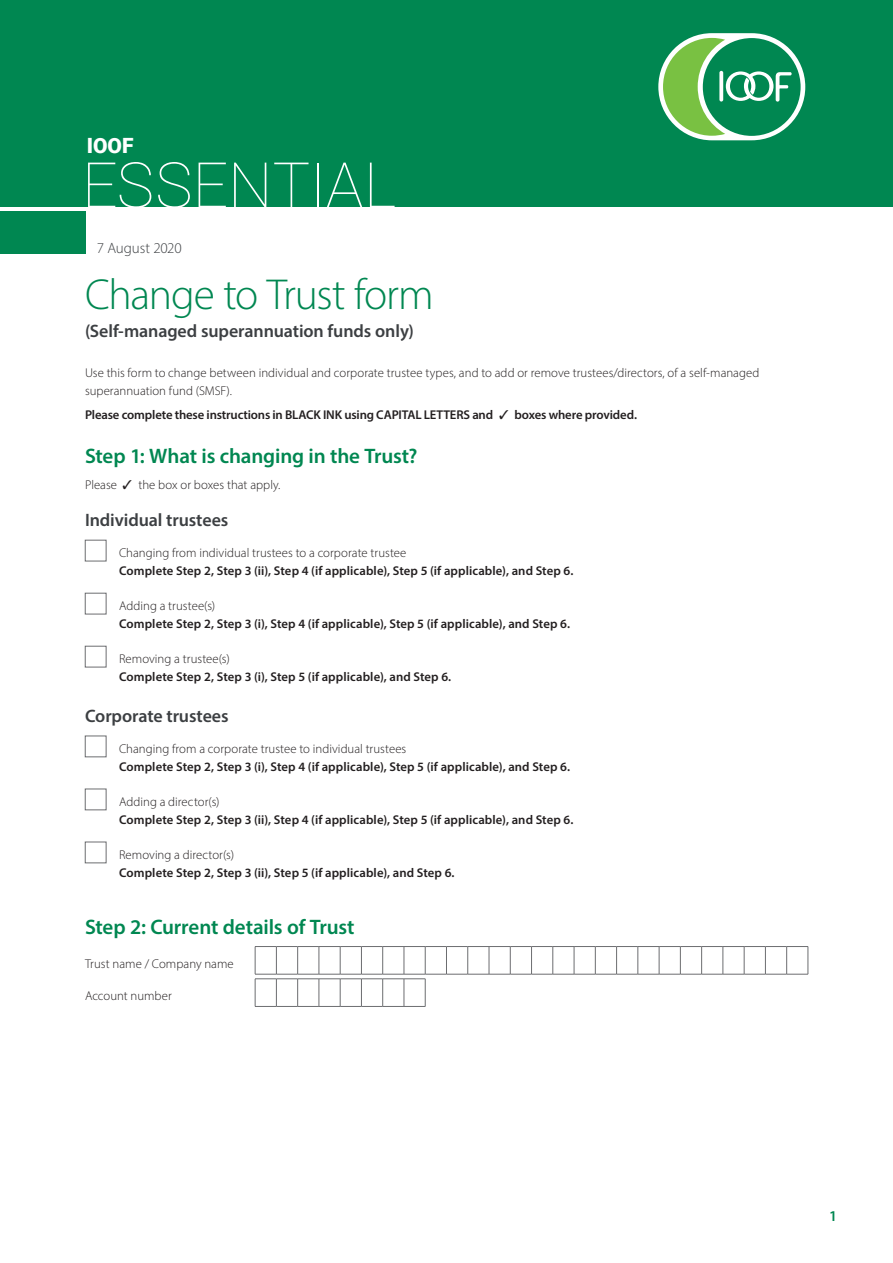
<style>
.page{position:relative;width:893px;height:1263px;background:#fff}
.page>*{position:absolute;margin:0;border:0;box-sizing:border-box;transform-origin:0 0}
.t1{font:100 63px "Roboto";color:#fff}
.t2{font:300 43.5px "Myriad Pro";letter-spacing:-.03em;color:#008751}
.t3{font:600 21px "Myriad Pro";letter-spacing:-.005em;color:#008751}
.t4{font:900 21px "Roboto";color:#fff}
.t5{font:600 18px "Myriad Pro";letter-spacing:-.005em;color:#3c3f42}
.t6{font:300 15px "Myriad Pro";letter-spacing:-.015em;color:#3c3f42}
.t7{font:600 15px "Myriad Pro";color:#008751}
.t8{font:600 12.75px "Myriad Pro";letter-spacing:.005em;color:#231f20}
.t9{font:300 12.75px/18px "Myriad Pro";letter-spacing:.005em;color:#231f20}
</style>
<div class="page">
<div style="left:0;top:211px;width:86px;height:42px;background:#008751"></div>
<div style="left:0;top:0;width:893px;height:207px;background:#008751"></div>
<div style="left:658px;top:33px;width:147px;height:107px;background:#fff;border-radius:54px"></div>
<div style="left:703px;top:38px;width:98px;height:98px;background:#008751;border-radius:50%"></div>
<svg style="left:663px;top:38px;width:129px;height:98px"></svg>
<div style="left:85px;top:540px;width:21px;height:21px;background:#fff;border:1px solid #6c6d70"></div>
<div style="left:85px;top:593px;width:21px;height:21px;background:#fff;border:1px solid #6c6d70"></div>
<div style="left:85px;top:646px;width:21px;height:21px;background:#fff;border:1px solid #6c6d70"></div>
<div style="left:85px;top:736px;width:21px;height:21px;background:#fff;border:1px solid #6c6d70"></div>
<div style="left:85px;top:789px;width:21px;height:21px;background:#fff;border:1px solid #6c6d70"></div>
<div style="left:85px;top:842px;width:21px;height:21px;background:#fff;border:1px solid #6c6d70"></div>
<svg style="left:254px;top:946px;width:555px;height:61px"></svg>
<h3 class="t4" style="left:87px;top:131px;width:48px">IOOF</h3>
<h1 class="t1" style="left:82px;top:141px;width:316px">ESSENTIAL</h1>
<p class="t6" style="left:97px;top:239px;width:86px">7 August 2020</p>
<h2 class="t2" style="left:85px;top:268px;width:350px">Change to Trust form</h2>
<h3 class="t5" style="left:85px;top:320px;width:330px">(Self-managed superannuation funds only)</h3>
<p class="t9" style="left:85px;top:363px;width:676px">Use this form to change between individual and corporate trustee types, and to add or remove trustees/directors, of a self-managed superannuation fund (SMSF).</p>
<p class="t8" style="left:85px;top:407px;width:553px">Please complete these instructions in BLACK INK using CAPITAL LETTERS and ✓ boxes where provided.</p>
<h3 class="t3" style="left:85px;top:442px;width:334px">Step 1: What is changing in the Trust?</h3>
<p class="t9" style="left:85px;top:476px;width:197px">Please ✓ the box or boxes that apply.</p>
<h3 class="t5" style="left:85px;top:509px;width:145px">Individual trustees</h3>
<p class="t9" style="left:119px;top:543px;width:289px">Changing from individual trustees to a corporate trustee</p>
<p class="t8" style="left:119px;top:562px;width:456px">Complete Step 2, Step 3 (ii), Step 4 (if applicable), Step 5 (if applicable), and Step 6.</p>
<p class="t9" style="left:119px;top:596px;width:98px">Adding a trustee(s)</p>
<p class="t8" style="left:119px;top:615px;width:453px">Complete Step 2, Step 3 (i), Step 4 (if applicable), Step 5 (if applicable), and Step 6.</p>
<p class="t9" style="left:119px;top:649px;width:112px">Removing a trustee(s)</p>
<p class="t8" style="left:119px;top:668px;width:334px">Complete Step 2, Step 3 (i), Step 5 (if applicable), and Step 6.</p>
<h3 class="t5" style="left:85px;top:704px;width:145px">Corporate trustees</h3>
<p class="t9" style="left:119px;top:739px;width:289px">Changing from a corporate trustee to individual trustees</p>
<p class="t8" style="left:119px;top:758px;width:453px">Complete Step 2, Step 3 (i), Step 4 (if applicable), Step 5 (if applicable), and Step 6.</p>
<p class="t9" style="left:119px;top:792px;width:102px">Adding a director(s)</p>
<p class="t8" style="left:119px;top:811px;width:456px">Complete Step 2, Step 3 (ii), Step 4 (if applicable), Step 5 (if applicable), and Step 6.</p>
<p class="t9" style="left:119px;top:845px;width:116px">Removing a director(s)</p>
<p class="t8" style="left:119px;top:864px;width:337px">Complete Step 2, Step 3 (ii), Step 5 (if applicable), and Step 6.</p>
<h3 class="t3" style="left:85px;top:913px;width:271px">Step 2: Current details of Trust</h3>
<p class="t9" style="left:85px;top:955px;width:150px">Trust name / Company name</p>
<p class="t9" style="left:85px;top:987px;width:88px">Account number</p>
<p class="t7" style="left:829px;top:1206px;width:10px">1</p>
</div>
